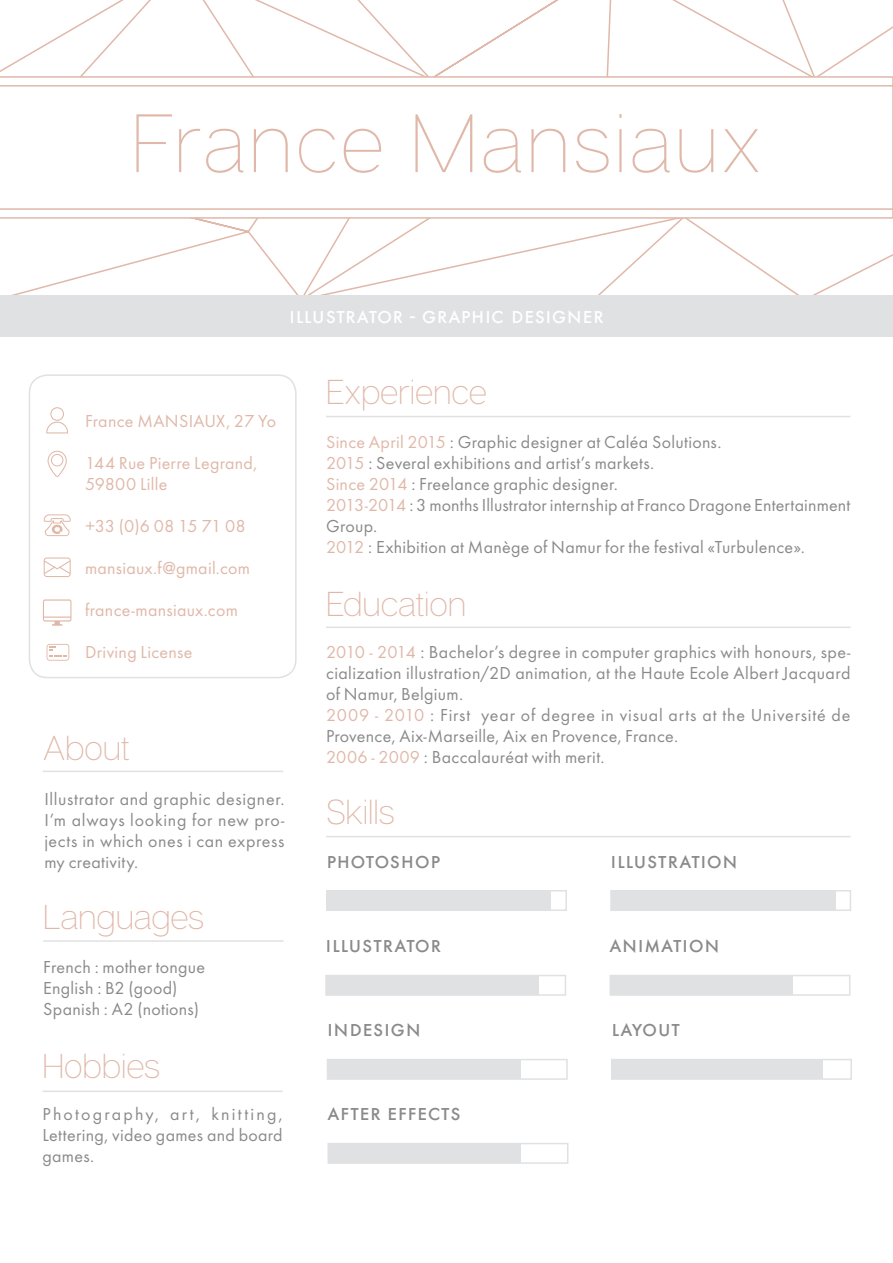
<style>
.page{position:relative;width:893px;height:1263px;background:#fff}
.page>*{position:absolute;margin:0;border:0;box-sizing:border-box;transform-origin:0 0}
.Paragraph_Style_1{font:100 82.5px "Articulat CF";letter-spacing:.035em;color:#e0b8a9}
.Titre{font:200 34.5px "Articulat CF";letter-spacing:-.005em;color:#e0b8a9}
.texte{font:27px "Futura SCTOT";letter-spacing:.005em;color:#898a89}
.t1{font:27px "Futura SCTOT";color:#fff}
.texte-2{font:18px/21px "Futura TOT";letter-spacing:.015em;color:#898a89;text-align:justify}
.texte-3{font:18px "Futura TOT";letter-spacing:.015em;color:#e0b8a9}
.s1{color:#e0b8a9}
</style>
<div class="page">
<div style="left:29px;top:374px;width:268px;height:304px;border:2px solid #e0e1e3;border-radius:18px"></div>
<svg style="left:0;top:0;width:893px;height:296px"></svg>
<div style="left:0;top:296px;width:893px;height:41px;background:#e0e1e3"></div>
<svg style="left:0;top:76px;width:893px;height:143px"></svg>
<svg style="left:0;top:85px;width:893px;height:125px"></svg>
<hr style="left:326px;top:416px;width:524px;height:1px;background:#e0e1e3">
<hr style="left:326px;top:626px;width:524px;height:2px;background:#e0e1e3">
<hr style="left:326px;top:836px;width:524px;height:1px;background:#e0e1e3">
<hr style="left:43px;top:1090px;width:240px;height:2px;background:#e0e1e3">
<hr style="left:43px;top:940px;width:240px;height:2px;background:#e0e1e3">
<hr style="left:43px;top:771px;width:240px;height:1px;background:#e0e1e3">
<div style="left:326px;top:890px;width:241px;height:21px;border:2px solid #e0e1e3"></div>
<div style="left:327px;top:891px;width:224px;height:19px;background:#e0e1e3"></div>
<div style="left:325px;top:975px;width:241px;height:21px;border:2px solid #e0e1e3"></div>
<div style="left:326px;top:975px;width:213px;height:20px;background:#e0e1e3"></div>
<div style="left:327px;top:1059px;width:241px;height:21px;border:2px solid #e0e1e3"></div>
<div style="left:327px;top:1059px;width:194px;height:20px;background:#e0e1e3"></div>
<div style="left:327px;top:1143px;width:241px;height:21px;border:2px solid #e0e1e3"></div>
<div style="left:328px;top:1143px;width:193px;height:20px;background:#e0e1e3"></div>
<div style="left:610px;top:890px;width:241px;height:21px;border:2px solid #e0e1e3"></div>
<div style="left:611px;top:891px;width:224px;height:19px;background:#e0e1e3"></div>
<div style="left:609px;top:975px;width:241px;height:21px;border:2px solid #e0e1e3"></div>
<div style="left:610px;top:975px;width:183px;height:20px;background:#e0e1e3"></div>
<div style="left:611px;top:1059px;width:241px;height:21px;border:2px solid #e0e1e3"></div>
<div style="left:612px;top:1059px;width:211px;height:20px;background:#e0e1e3"></div>
<svg style="left:46px;top:407px;width:22px;height:26px"></svg>
<svg style="left:48px;top:451px;width:19px;height:26px"></svg>
<svg style="left:44px;top:557px;width:27px;height:20px"></svg>
<svg style="left:44px;top:514px;width:27px;height:22px"></svg>
<svg style="left:43px;top:599px;width:28px;height:27px"></svg>
<svg style="left:47px;top:644px;width:22px;height:17px"></svg>
<p class="Paragraph_Style_1" style="left:131px;top:97px;width:632px">France Mansiaux</p>
<p class="t1" style="left:289px;top:299px;width:317px">illustrator - graphic designer</p>
<p class="texte-3" style="left:85px;top:410px;width:192px">France MANSIAUX, 27 Yo</p>
<p class="texte-3" style="left:85px;top:452px;width:174px">144 Rue Pierre Legrand,</p>
<p class="texte-3" style="left:85px;top:473px;width:84px">59800 Lille</p>
<p class="texte-3" style="left:85px;top:515px;width:162px">+33 (0)6 08 15 71 08</p>
<p class="texte-3" style="left:85px;top:557px;width:167px">mansiaux.f@gmail.com</p>
<p class="texte-3" style="left:85px;top:599px;width:154px">france-mansiaux.com</p>
<p class="texte-3" style="left:85px;top:641px;width:109px">Driving License</p>
<p class="Titre" style="left:43px;top:728px;width:89px">About</p>
<p class="Titre" style="left:326px;top:373px;width:162px">Experience</p>
<p class="texte-2" style="left:326px;top:431px;width:397px"><span class="s1">Since April 2015</span> : Graphic designer at Caléa Solutions.</p>
<p class="texte-2" style="left:326px;top:452px;width:330px"><span class="s1">2015</span> : Several exhibitions and artist’s markets.</p>
<p class="texte-2" style="left:326px;top:473px;width:293px"><span class="s1">Since 2014</span> : Freelance graphic designer.</p>
<p class="texte-2" style="left:326px;top:494px;width:526px"><span class="s1">2013-2014</span> : 3 months Illustrator internship at Franco Dragone Entertainment<br>Group.</p>
<p class="texte-2" style="left:326px;top:536px;width:480px"><span class="s1">2012</span> : Exhibition at Manège of Namur for the festival «Turbulence».</p>
<p class="Titre" style="left:326px;top:584px;width:142px">Education</p>
<p class="texte-2" style="left:326px;top:641px;width:526px"><span class="s1">2010 - 2014</span> : Bachelor’s degree in computer graphics with honours, spe&shy;cialization illustration/2D animation, at the Haute Ecole Albert Jacquard of Namur, Belgium.</p>
<p class="texte-2" style="left:326px;top:704px;width:526px"><span class="s1">2009 - 2010</span> : First year of degree in visual arts at the Université de<br>Provence, Aix-Marseille, Aix en Provence, France.</p>
<p class="texte-2" style="left:326px;top:746px;width:280px"><span class="s1">2006 - 2009</span> : Baccalauréat with merit.</p>
<p class="texte-2" style="left:44px;top:788px;width:242px">Illustrator and graphic designer.<br>I’m always looking for new pro&shy;jects in which ones i can express my creativity.</p>
<p class="Titre" style="left:43px;top:897px;width:162px">Languages</p>
<p class="texte-2" style="left:43px;top:956px;width:163px">French : mother tongue</p>
<p class="texte-2" style="left:43px;top:977px;width:136px">English : B2 (good)</p>
<p class="texte-2" style="left:43px;top:998px;width:157px">Spanish : A2 (notions)</p>
<p class="Titre" style="left:43px;top:1046px;width:119px">Hobbies</p>
<p class="texte-2" style="left:43px;top:1103px;width:242px">Photography, art, knitting, Lettering, video games and board games.</p>
<p class="Titre" style="left:326px;top:793px;width:70px">Skills</p>
<p class="texte" style="left:326px;top:844px;width:116px">photoshop</p>
<p class="texte" style="left:325px;top:928px;width:118px">illustrator</p>
<p class="texte" style="left:327px;top:1012px;width:96px">indesign</p>
<p class="texte" style="left:327px;top:1096px;width:135px">after effects</p>
<p class="texte" style="left:610px;top:844px;width:129px">illustration</p>
<p class="texte" style="left:609px;top:928px;width:112px">animation</p>
<p class="texte" style="left:611px;top:1012px;width:70px">layout</p>
</div>
